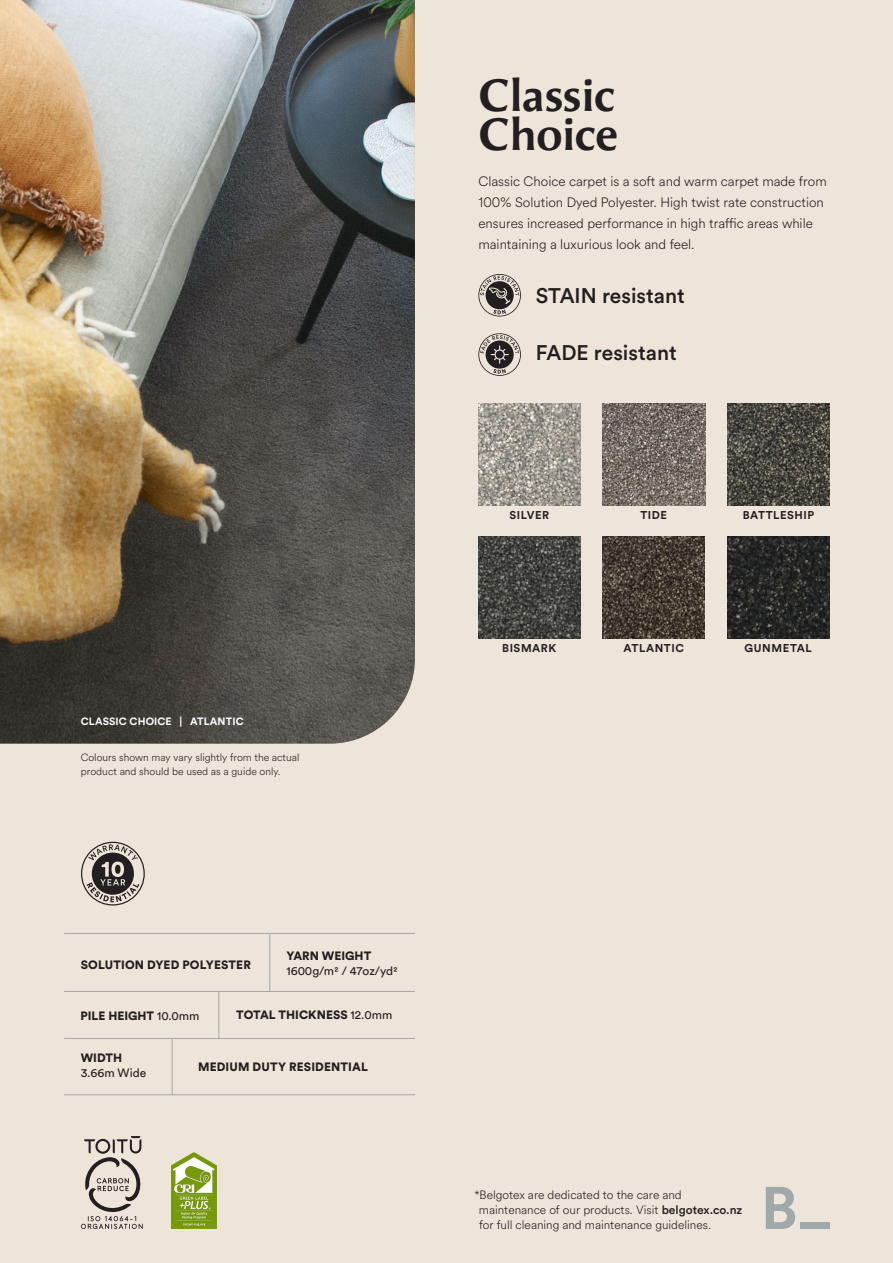
<style>
.page{position:relative;width:893px;height:1263px;background:#eee5da}
.page>*{position:absolute;margin:0;border:0;box-sizing:border-box;transform-origin:0 0}
.t1{font:700 45px/39px "Angie Sans Std";letter-spacing:-.01em;color:#231f20}
.t2{font:500 21px "Circular Std";color:#231f20}
.t3{font:300 13.5px/21px "Circular Air";color:#231f20}
.t4{font:300 12px/15px "Circular Air";color:#231f20}
.t5{font:900 12px "Circular Std";color:#231f20}
.t6{font:12px "Circular Std";color:#231f20}
.t7{font:700 11.25px "Circular Std";letter-spacing:.05em;color:#231f20}
.t8{font:300 10.5px/13.5px "Circular Air";color:#231f20}
.t9{font:700 10.5px "Circular Std";letter-spacing:.01em;color:#fff}
.s1{font-weight:400}
.s2{font-family:"Circular Std";font-weight:500}
</style>
<div class="page">
<img style="left:0;top:0;width:415px;height:743px">
<hr style="left:64px;top:933px;width:351px;height:1px;background:#a1a8a9">
<hr style="left:64px;top:991px;width:351px;height:1px;background:#a1a8a9">
<hr style="left:64px;top:1038px;width:351px;height:1px;background:#a1a8a9">
<hr style="left:218px;top:991px;width:1px;height:48px;background:#a1a8a9">
<hr style="left:269px;top:934px;width:1px;height:57px;background:#a1a8a9">
<hr style="left:64px;top:1094px;width:351px;height:1px;background:#a1a8a9">
<hr style="left:172px;top:1038px;width:1px;height:57px;background:#a1a8a9">
<svg style="left:766px;top:1187px;width:29px;height:42px"></svg>
<div style="left:800px;top:1222px;width:30px;height:7px;background:#a1a8a9"></div>
<svg style="left:478px;top:274px;width:43px;height:42px"></svg>
<svg style="left:478px;top:333px;width:43px;height:43px"></svg>
<img style="left:478px;top:536px;width:102px;height:102px">
<img style="left:478px;top:404px;width:102px;height:102px">
<img style="left:603px;top:536px;width:102px;height:102px">
<img style="left:603px;top:403px;width:102px;height:102px">
<img style="left:727px;top:536px;width:102px;height:102px">
<img style="left:728px;top:404px;width:102px;height:102px">
<svg style="left:81px;top:842px;width:64px;height:63px"></svg>
<svg style="left:81px;top:1136px;width:62px;height:93px"></svg>
<img style="left:172px;top:1152px;width:44px;height:77px">
<p class="t9" style="left:81px;top:715px;width:164px">CLASSIC CHOICE | ATLANTIC</p>
<p class="t8" style="left:81px;top:750px;width:220px">Colours shown may vary slightly from the actual product and should be used as a guide only.</p>
<p class="t5" style="left:81px;top:956px;width:172px">SOLUTION DYED POLYESTER</p>
<p class="t5" style="left:286px;top:947px;width:86px">YARN WEIGHT</p>
<p class="t6" style="left:286px;top:963px;width:113px">1600g/m2 / 47oz/yd2</p>
<p class="t5" style="left:81px;top:1007px;width:120px">PILE HEIGHT <span class="s1">10.0mm</span></p>
<p class="t5" style="left:236px;top:1007px;width:157px">TOTAL THICKNESS <span class="s1">12.0mm</span></p>
<p class="t5" style="left:81px;top:1050px;width:43px">WIDTH</p>
<p class="t6" style="left:81px;top:1066px;width:67px">3.66m Wide</p>
<p class="t5" style="left:198px;top:1058px;width:171px">MEDIUM DUTY RESIDENTIAL</p>
<h1 class="t1" style="left:478px;top:77px;width:141px">Classic<br>Choice</h1>
<p class="t3" style="left:478px;top:170px;width:350px">Classic Choice carpet is a soft and warm carpet made from 100% Solution Dyed Polyester. High twist rate construction ensures increased performance in high traffic areas while maintaining a luxurious look and feel.</p>
<h2 class="t2" style="left:536px;top:282px;width:151px">STAIN resistant</h2>
<h2 class="t2" style="left:536px;top:340px;width:142px">FADE resistant</h2>
<p class="t7" style="left:509px;top:508px;width:41px">SILVER</p>
<p class="t7" style="left:640px;top:508px;width:28px">TIDE</p>
<p class="t7" style="left:743px;top:508px;width:73px">BATTLESHIP</p>
<p class="t7" style="left:502px;top:640px;width:56px">BISMARK</p>
<p class="t7" style="left:624px;top:640px;width:62px">ATLANTIC</p>
<p class="t7" style="left:745px;top:640px;width:69px">GUNMETAL</p>
<p class="t4" style="left:479px;top:1187px;width:265px;text-indent:-4px">*Belgotex are dedicated to the care and maintenance of our products. Visit <span class="s2">belgotex.co.nz </span>for full cleaning and maintenance guidelines.</p>
</div>
